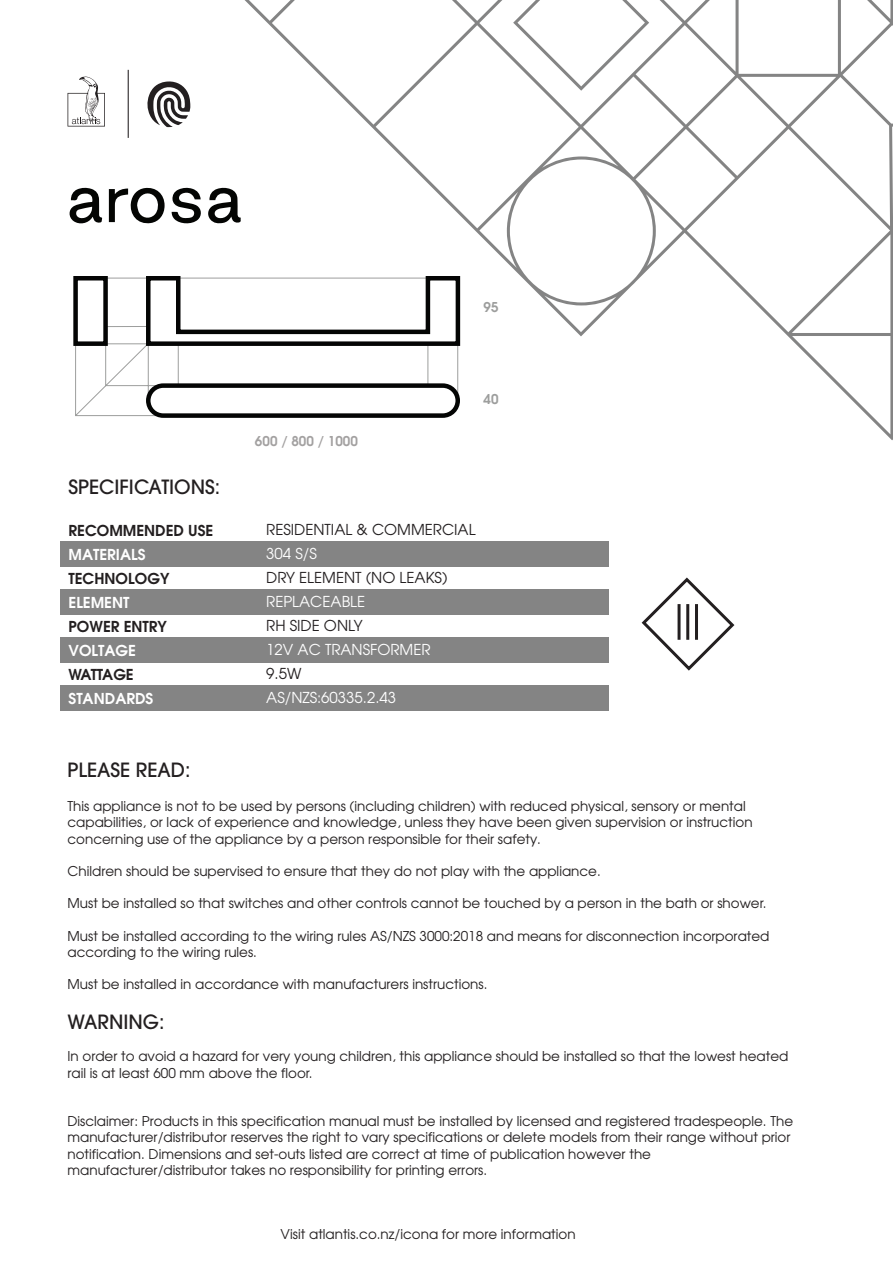
<style>
.page{position:relative;width:893px;height:1263px;background:#fff}
.page>*{position:absolute;margin:0;border:0;box-sizing:border-box;transform-origin:0 0}
.t1{font:500 19.5px "Avant Garde";color:#231f20}
.t2{font:15px "Avant Garde";color:#231f20}
.t3{font:15px "Avant Garde";color:#fff}
.t4{font:600 15px "Avant Garde";color:#231f20}
.t5{font:600 15px "Avant Garde";color:#fff}
.t6{font:600 15px "Avant Garde";letter-spacing:-.035em;color:#231f20}
.t7{font:13.5px/16.2px "Avant Garde";color:#231f20}
.t8{font:600 13.5px "Avant Garde";color:#a3a1a1}
.t9{font:600 13.5px "Avant Garde";color:#9d9e9d}
</style>
<div class="page">
<div style="left:60px;top:541px;width:548px;height:25px;background:#848484"></div>
<div style="left:60px;top:589px;width:548px;height:25px;background:#848484"></div>
<div style="left:60px;top:637px;width:548px;height:26px;background:#848484"></div>
<div style="left:60px;top:686px;width:548px;height:25px;background:#848484"></div>
<svg style="left:68px;top:76px;width:37px;height:51px"></svg>
<svg style="left:147px;top:81px;width:22px;height:46px"></svg>
<hr style="left:128px;top:70px;width:1px;height:68px;background:#231f20">
<svg style="left:641px;top:577px;width:94px;height:94px"></svg>
<hr style="left:695px;top:604px;width:3px;height:36px;background:#231f20">
<hr style="left:686px;top:604px;width:3px;height:36px;background:#231f20">
<hr style="left:678px;top:604px;width:3px;height:36px;background:#231f20">
<svg style="left:169px;top:0;width:724px;height:441px"></svg>
<svg style="left:513px;top:0;width:136px;height:91px"></svg>
<svg style="left:73px;top:274px;width:389px;height:146px"></svg>
<svg style="left:69px;top:187px;width:33px;height:37px"></svg>
<svg style="left:172px;top:187px;width:70px;height:38px"></svg>
<svg style="left:109px;top:187px;width:56px;height:37px"></svg>
<p class="t9" style="left:483px;top:298px;width:17px">95</p>
<h1 class="t1" style="left:69px;top:474px;width:153px">SPECIFICATIONS:</h1>
<p class="t4" style="left:69px;top:520px;width:146px">RECOMMENDED USE</p>
<p class="t5" style="left:69px;top:544px;width:79px">MATERIALS</p>
<p class="t4" style="left:69px;top:568px;width:102px">TECHNOLOGY</p>
<p class="t5" style="left:69px;top:592px;width:62px">ELEMENT</p>
<p class="t4" style="left:69px;top:616px;width:100px">POWER ENTRY</p>
<p class="t5" style="left:69px;top:640px;width:69px">VOLTAGE</p>
<p class="t6" style="left:69px;top:664px;width:67px">WATTAGE</p>
<p class="t5" style="left:69px;top:688px;width:86px">STANDARDS</p>
<p class="t8" style="left:255px;top:432px;width:105px">600 / 800 / 1000</p>
<p class="t9" style="left:483px;top:390px;width:17px">40</p>
<p class="t2" style="left:266px;top:520px;width:211px">RESIDENTIAL &amp; COMMERCIAL</p>
<p class="t3" style="left:266px;top:544px;width:52px">304 S/S</p>
<p class="t2" style="left:266px;top:568px;width:183px">DRY ELEMENT (NO LEAKS)</p>
<p class="t3" style="left:266px;top:592px;width:100px">REPLACEABLE</p>
<p class="t2" style="left:266px;top:616px;width:98px">RH SIDE ONLY</p>
<p class="t3" style="left:266px;top:640px;width:166px">12V AC TRANSFORMER</p>
<p class="t2" style="left:266px;top:664px;width:37px">9.5W</p>
<p class="t3" style="left:266px;top:688px;width:131px">AS/NZS:60335.2.43</p>
<h1 class="t1" style="left:68px;top:758px;width:125px">PLEASE READ:</h1>
<p class="t7" style="left:68px;top:798px;width:687px">This appliance is not to be used by persons (including children) with reduced physical, sensory or mental capabilities, or lack of experience and knowledge, unless they have been given supervision or instruction concerning use of the appliance by a person responsible for their safety.</p>
<p class="t7" style="left:68px;top:863px;width:535px">Children should be supervised to ensure that they do not play with the appliance.</p>
<p class="t7" style="left:68px;top:895px;width:700px">Must be installed so that switches and other controls cannot be touched by a person in the bath or shower.</p>
<p class="t7" style="left:68px;top:927px;width:703px">Must be installed according to the wiring rules AS/NZS 3000:2018 and means for disconnection incorporated according to the wiring rules.</p>
<p class="t7" style="left:68px;top:976px;width:421px">Must be installed in accordance with manufacturers instructions.</p>
<h1 class="t1" style="left:68px;top:1010px;width:98px">WARNING:</h1>
<p class="t7" style="left:68px;top:1048px;width:722px">In order to avoid a hazard for very young children, this appliance should be installed so that the lowest heated rail is at least 600 mm above the floor.</p>
<p class="t7" style="left:68px;top:1113px;width:727px">Disclaimer: Products in this specification manual must be installed by licensed and registered tradespeople. The manufacturer/distributor reserves the right to vary specifications or delete models from their range without prior notification. Dimensions and set-outs listed are correct at time of publication however the manufacturer/distributor takes no responsibility for printing errors.</p>
<p class="t7" style="left:281px;top:1226px;width:296px">Visit atlantis.co.nz/icona for more information</p>
</div>
